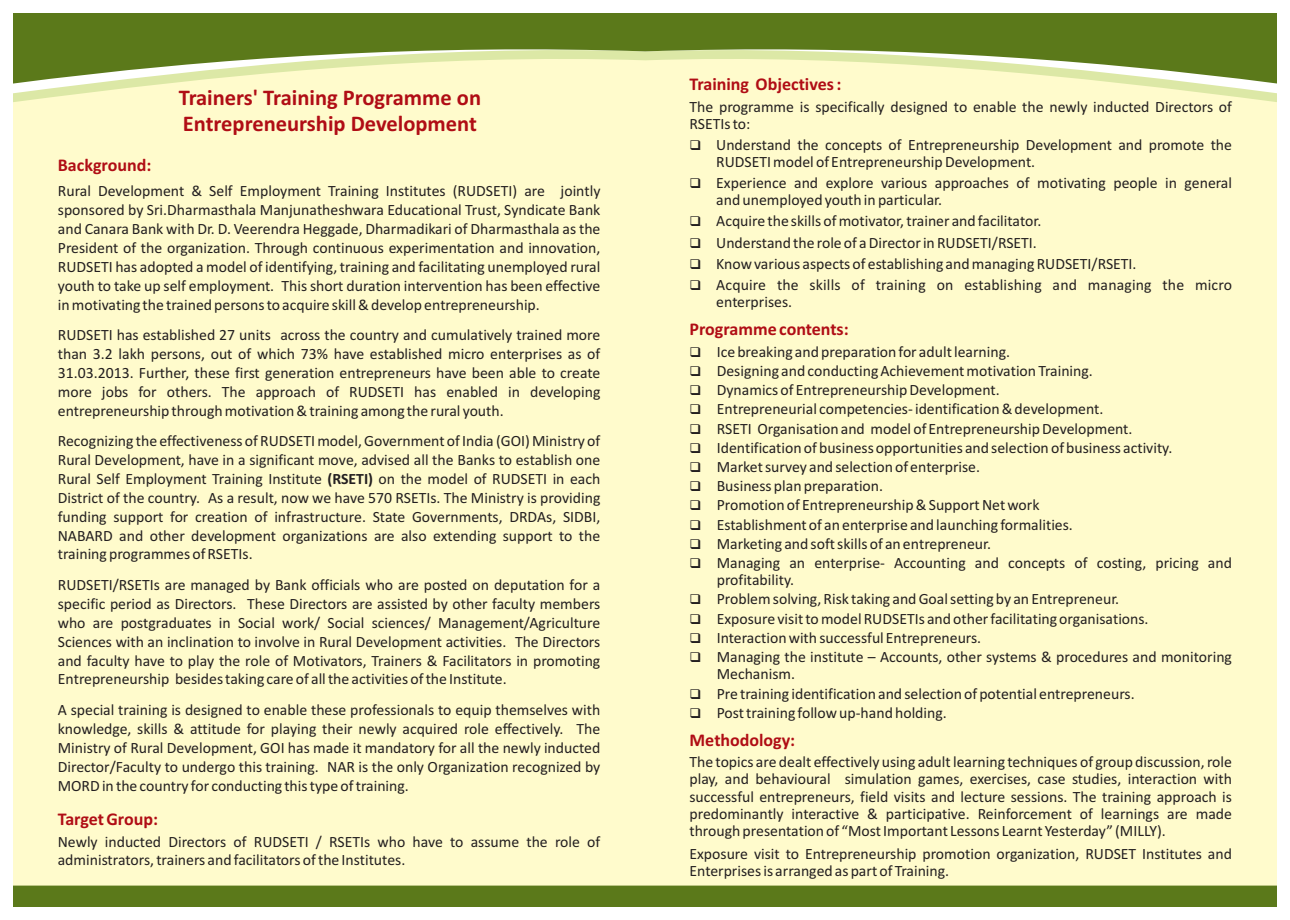
<style>
.page{position:relative;width:1290px;height:920px;background:#fff}
.page>*{position:absolute;margin:0;border:0;box-sizing:border-box;transform-origin:0 0}
.t1{font:700 22.5px/25.5px "Calibri";color:#b00d15}
.t2{font:700 18px "Calibri";color:#b00d15}
.t3{font:15.75px/18.9px "Calibri";color:#231f20}
.s1{font-weight:700}
</style>
<div class="page">
<div style="left:14px;top:14px;width:631px;height:892px;background:#fffbcc"></div>
<svg style="left:14px;top:94px;width:62px;height:8px"></svg>
<svg style="left:14px;top:84px;width:147px;height:10px"></svg>
<div style="left:645px;top:14px;width:631px;height:892px;background:#fffbcc"></div>
<svg style="left:1215px;top:94px;width:61px;height:8px"></svg>
<svg style="left:1130px;top:84px;width:146px;height:10px"></svg>
<svg style="left:14px;top:14px;width:1262px;height:70px"></svg>
<div style="left:14px;top:886px;width:1262px;height:20px;background:#5b791a"></div>
<p class="t2" style="left:58px;top:157px;width:95px">Background:</p>
<h1 class="t1" style="left:253px;top:87px;width:7px">'</h1>
<h1 class="t1" style="left:179px;top:87px;width:304px">Trainers Training Programme on<br>Entrepreneurship Development</h1>
<p class="t3" style="left:58px;top:183px;width:544px;text-align:justify">Rural Development &amp; Self Employment Training Institutes (RUDSETI) are jointly sponsored by Sri.Dharmasthala Manjunatheshwara Educational Trust, Syndicate Bank and Canara Bank with Dr. D. Veerendra Heggade, Dharmadikari of Dharmasthala as the President of the organization. Through continuous experimentation and innovation, RUDSETI has adopted a model of identifying, training and facilitating unemployed rural youth to take up self employment. This short duration intervention has been effective in motivating the trained persons to acquire skill &amp; develop entrepreneurship.</p>
<p class="t3" style="left:58px;top:327px;width:544px;text-align:justify">RUDSETI has established 27 units across the country and cumulatively trained more than 3.2 lakh persons, out of which 73% have established micro enterprises as of 31.03.2013. Further, these first generation entrepreneurs have been able to create more jobs for others. The approach of RUDSETI has enabled in developing entrepreneurship through motivation &amp; training among the rural youth.</p>
<p class="t3" style="left:58px;top:433px;width:544px;text-align:justify">Recognizing the effectiveness of RUDSETI model, Government of India (GOI) Ministry of Rural Development, have in a significant move, advised all the Banks to establish one Rural Self Employment Training Institute <span class="s1">(RSETI)</span> on the model of RUDSETI in each District of the country. As a result, now we have 570 RSETIs. The Ministry is providing funding support for creation of infrastructure. State Governments, DRDAs, SIDBI, NABARD and other development organizations are also extending support to the training programmes of RSETIs.</p>
<p class="t3" style="left:58px;top:577px;width:544px;text-align:justify">RUDSETI/RSETIs are managed by Bank officials who are posted on deputation for a specific period as Directors. These Directors are assisted by other faculty members who are postgraduates in Social work/ Social sciences/ Management/Agriculture Sciences with an inclination to involve in Rural Development activities. The Directors and faculty have to play the role of Motivators, Trainers &amp; Facilitators in promoting Entrepreneurship besides taking care of all the activities of the Institute.</p>
<p class="t3" style="left:58px;top:702px;width:544px;text-align:justify">A special training is designed to enable these professionals to equip themselves with knowledge, skills &amp; attitude for playing their newly acquired role effectively. The Ministry of Rural Development, GOI has made it mandatory for all the newly inducted Director/Faculty to undergo this training. NAR is the only Organization recognized by MORD in the country for conducting this type of training.</p>
<p class="t2" style="left:58px;top:811px;width:102px">Target Group:</p>
<p class="t3" style="left:58px;top:833px;width:544px">Newly inducted Directors of RUDSETI / RSETIs who have to assume the role of administrators, trainers and facilitators of the Institutes.</p>
<p class="t2" style="left:689px;top:76px;width:153px">Training Objectives :</p>
<p class="t3" style="left:689px;top:99px;width:544px;line-height:17.1px">The programme is specifically designed to enable the newly inducted Directors of<br>RSETIs to:</p>
<p class="t3" style="left:716px;top:137px;width:517px">Understand the concepts of Entrepreneurship Development and promote the</p>
<p class="t3" style="left:716px;top:153px;width:517px;line-height:21.1px">RUDSETI model of Entrepreneurship Development.<br>Experience and explore various approaches of motivating people in general</p>
<p class="t3" style="left:716px;top:192px;width:227px">and unemployed youth in particular.</p>
<p class="t3" style="left:716px;top:213px;width:327px">Acquire the skills of motivator, trainer and facilitator.</p>
<p class="t3" style="left:716px;top:234px;width:322px">Understand the role of a Director in RUDSETI/RSETI.</p>
<p class="t3" style="left:716px;top:254px;width:517px;line-height:21.1px">Know various aspects of establishing and managing RUDSETI/RSETI.<br>Acquire the skills of training on establishing and managing the micro</p>
<p class="t3" style="left:716px;top:294px;width:77px">enterprises.</p>
<p class="t3" style="left:689px;top:343px;width:322px">❑Ice breaking and preparation for adult learning.</p>
<p class="t3" style="left:717px;top:362px;width:378px">Designing and conducting Achievement motivation Training.</p>
<p class="t3" style="left:717px;top:382px;width:284px">Dynamics of Entrepreneurship Development.</p>
<p class="t3" style="left:717px;top:401px;width:388px">Entrepreneurial competencies- identification &amp; development.</p>
<p class="t3" style="left:717px;top:420px;width:417px">RSETI Organisation and model of Entrepreneurship Development.</p>
<p class="t3" style="left:717px;top:439px;width:457px">Identification of business opportunities and selection of business activity.</p>
<p class="t3" style="left:717px;top:459px;width:265px">Market survey and selection of enterprise.</p>
<p class="t3" style="left:717px;top:478px;width:168px">Business plan preparation.</p>
<p class="t3" style="left:717px;top:497px;width:324px">Promotion of Entrepreneurship &amp; Support Net work</p>
<p class="t3" style="left:717px;top:516px;width:358px">Establishment of an enterprise and launching formalities.</p>
<p class="t3" style="left:717px;top:535px;width:517px">Marketing and soft skills of an entrepreneur.<br>Managing an enterprise- Accounting and concepts of costing, pricing and</p>
<p class="t3" style="left:717px;top:572px;width:79px">profitability.</p>
<p class="t3" style="left:717px;top:591px;width:404px">Problem solving, Risk taking and Goal setting by an Entrepreneur.</p>
<p class="t3" style="left:717px;top:610px;width:433px">Exposure visit to model RUDSETIs and other facilitating organisations.</p>
<p class="t3" style="left:717px;top:629px;width:517px">Interaction with successful Entrepreneurs.<br>Managing the institute – Accounts, other systems &amp; procedures and monitoring</p>
<p class="t3" style="left:717px;top:666px;width:80px">Mechanism.</p>
<p class="t3" style="left:717px;top:685px;width:419px">Pre training identification and selection of potential entrepreneurs.<br>Post training follow up-hand holding.</p>
<p class="t3" style="left:689px;top:755px;width:544px;line-height:17.1px;text-align:justify">The topics are dealt effectively using adult learning techniques of group discussion, role play, and behavioural simulation games, exercises, case studies, interaction with successful entrepreneurs, field visits and lecture sessions. The training approach is predominantly interactive &amp; participative. Reinforcement of learnings are made through presentation of “Most Important Lessons Learnt Yesterday” (MILLY).</p>
<p class="t3" style="left:689px;top:846px;width:544px;line-height:17.1px">Exposure visit to Entrepreneurship promotion organization, RUDSET Institutes and<br>Enterprises is arranged as part of Training.</p>
<p class="t2" style="left:689px;top:321px;width:161px">Programme contents:</p>
<p class="t2" style="left:689px;top:732px;width:107px">Methodology:</p>
</div>
